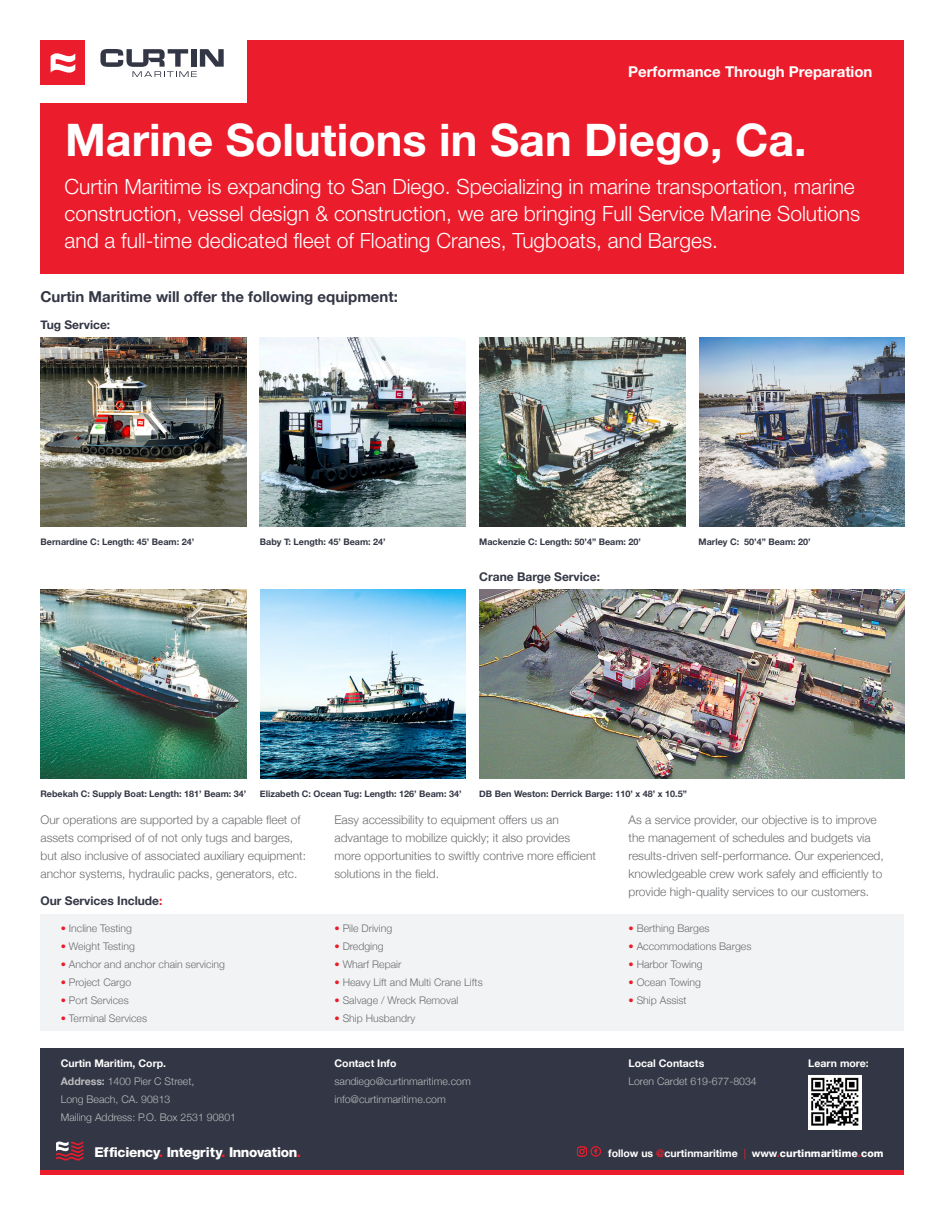
<style>
.page{position:relative;width:945px;height:1215px;background:#fff}
.page>*{position:absolute;margin:0;border:0;box-sizing:border-box;transform-origin:0 0}
.Level_1_Heading{font:700 45px "Helvetica Neue LT Std";color:#fff}
.Level_2_Headings{font:300 21px/27px "Helvetica Neue LT Std";color:#fff}
.Level_3_Headings{font:700 15px "Helvetica Neue";color:#333644}
.Level_5_Heading{font:700 15px "Helvetica Neue LT Std";color:#fff}
.t1{font:800 13.65px "Helvetica Neue LT Std";letter-spacing:-.025em;color:#fff}
.Body_Text_Wt{font:300 12px/18px "Helvetica Neue";color:#6d6e71}
.Level_3_Headings-2{font:700 12px "Helvetica Neue";color:#333644}
.Level_4_Heading{font:300 10.5px "Helvetica Neue";color:#6c6d70}
.Body_Text_Wt-2{font:300 10.5px/18px "Helvetica Neue";color:#bcbdc0}
.Body_Text_Wt-3{font:700 10.5px "Helvetica Neue";color:#fff}
.Level_3_Headings-3{font:700 9px "Helvetica Neue";color:#333644}
.s1{color:#eb1c2b}
.s2{font-weight:700}
.s3{font-weight:400;color:#e6222e}
.s4{color:#eb1f2d}
.s5{font-family:"Helvetica Neue LT Std";font-weight:800}
.s6{font-family:"Helvetica Neue LT Std";font-weight:800;color:#eb1c2b}
</style>
<div class="page">
<div style="left:40px;top:1130px;width:864px;height:40px;background:#333644"></div>
<svg style="left:56px;top:1141px;width:27px;height:20px"></svg>
<hr style="left:40px;top:1170px;width:864px;height:4px;background:#eb1c2b">
<div style="left:40px;top:914px;width:864px;height:116px;background:#f2f3f4"></div>
<div style="left:40px;top:1048px;width:864px;height:90px;background:#333644"></div>
<div style="left:40px;top:40px;width:864px;height:234px;background:#eb1c2b"></div>
<div style="left:27px;top:14px;width:219px;height:89px;background:#fff"></div>
<img style="left:40px;top:338px;width:206px;height:188px">
<img style="left:479px;top:590px;width:425px;height:188px">
<img style="left:40px;top:590px;width:206px;height:188px">
<img style="left:260px;top:338px;width:206px;height:188px">
<img style="left:480px;top:338px;width:205px;height:188px">
<img style="left:699px;top:338px;width:205px;height:188px">
<img style="left:260px;top:590px;width:206px;height:188px">
<div style="left:40px;top:40px;width:45px;height:46px;background:#eb1c2b"></div>
<svg style="left:51px;top:53px;width:24px;height:20px"></svg>
<svg style="left:100px;top:49px;width:124px;height:28px"></svg>
<svg style="left:577px;top:1146px;width:24px;height:11px"></svg>
<img style="left:808px;top:1076px;width:54px;height:54px">
<p class="Level_5_Heading" style="left:628px;top:62px;width:246px">Performance Through Preparation</p>
<p class="Level_1_Heading" style="left:65px;top:112px;width:743px">Marine Solutions in San Diego, Ca.</p>
<p class="Level_2_Headings" style="left:64px;top:172px;width:797px">Curtin Maritime is expanding to San Diego. Specializing in marine transportation, marine construction, vessel design &amp; construction, we are bringing Full Service Marine Solutions and a full-time dedicated fleet of Floating Cranes, Tugboats, and Barges.</p>
<p class="Level_3_Headings" style="left:40px;top:284px;width:359px">Curtin Maritime will offer the following equipment:</p>
<p class="Level_3_Headings-2" style="left:40px;top:315px;width:71px">Tug Service:</p>
<p class="Level_3_Headings-3" style="left:40px;top:534px;width:155px">Bernardine C: Length: 45’ Beam: 24’</p>
<p class="Level_3_Headings-3" style="left:479px;top:534px;width:163px">Mackenzie C: Length: 50’4” Beam: 20’</p>
<p class="Level_3_Headings-3" style="left:699px;top:534px;width:114px">Marley C: 50’4” Beam: 20’</p>
<p class="Level_3_Headings-3" style="left:260px;top:534px;width:127px">Baby T: Length: 45’ Beam: 24’</p>
<p class="Level_3_Headings-2" style="left:479px;top:567px;width:122px">Crane Barge Service:</p>
<p class="Level_3_Headings-3" style="left:40px;top:786px;width:207px">Rebekah C: Supply Boat: Length: 181’ Beam: 34’</p>
<p class="Level_3_Headings-3" style="left:260px;top:786px;width:203px">Elizabeth C: Ocean Tug: Length: 126’ Beam: 34’</p>
<p class="Level_3_Headings-3" style="left:479px;top:786px;width:209px">DB Ben Weston: Derrick Barge: 110’ x 48’ x 10.5”</p>
<p class="Body_Text_Wt" style="left:40px;top:809px;width:267px">Our operations are supported by a capable fleet of assets comprised of of not only tugs and barges, but also inclusive of associated auxiliary equipment: anchor systems, hydraulic packs, generators, etc.</p>
<p class="Body_Text_Wt" style="left:334px;top:809px;width:263px">Easy accessibility to equipment offers us an advantage to mobilize quickly; it also provides more opportunities to swiftly contrive more efficient solutions in the field.</p>
<p class="Level_3_Headings-2" style="left:40px;top:891px;width:124px">Our Services Include<span class="s1">:</span></p>
<p class="Level_4_Heading" style="left:61px;top:919px;width:73px"><span class="s1">•</span> Incline Testing</p>
<p class="Level_4_Heading" style="left:61px;top:937px;width:76px"><span class="s1">•</span> Weight Testing</p>
<p class="Level_4_Heading" style="left:61px;top:955px;width:166px"><span class="s1">•</span> Anchor and anchor chain servicing</p>
<p class="Level_4_Heading" style="left:61px;top:973px;width:72px"><span class="s1">•</span> Project Cargo</p>
<p class="Level_4_Heading" style="left:61px;top:991px;width:70px"><span class="s1">•</span> Port Services</p>
<p class="Level_4_Heading" style="left:61px;top:1009px;width:88px"><span class="s1">•</span> Terminal Services</p>
<p class="Body_Text_Wt-3" style="left:61px;top:1055px;width:107px">Curtin Maritim, Corp.</p>
<p class="Body_Text_Wt-2" style="left:61px;top:1071px;width:135px"><span class="s2">Address:</span> 1400 Pier C Street,</p>
<p class="Body_Text_Wt-2" style="left:61px;top:1089px;width:111px">Long Beach, CA. 90813</p>
<p class="Body_Text_Wt-2" style="left:61px;top:1107px;width:177px">Mailing Address: P.O. Box 2531 90801</p>
<p class="Level_4_Heading" style="left:334px;top:919px;width:59px"><span class="s1">•</span> Pile Driving</p>
<p class="Level_4_Heading" style="left:334px;top:937px;width:51px"><span class="s1">•</span> Dredging</p>
<p class="Level_4_Heading" style="left:334px;top:955px;width:68px"><span class="s1">•</span> Wharf Repair</p>
<p class="Level_4_Heading" style="left:334px;top:973px;width:150px"><span class="s1">•</span> Heavy Lift and Multi Crane Lifts</p>
<p class="Level_4_Heading" style="left:334px;top:991px;width:125px"><span class="s1">•</span> Salvage / Wreck Removal</p>
<p class="Level_4_Heading" style="left:334px;top:1009px;width:82px"><span class="s1">•</span> Ship Husbandry</p>
<p class="Body_Text_Wt-3" style="left:334px;top:1055px;width:64px">Contact Info</p>
<p class="Body_Text_Wt-2" style="left:334px;top:1071px;width:138px">sandiego@curtinmaritime.com info@curtinmaritime.com</p>
<p class="Body_Text_Wt" style="left:628px;top:809px;width:257px">As a service provider, our objective is to improve the management of schedules and budgets via results-driven self-performance. Our experienced, knowledgeable crew work safely and efficiently to provide high-quality services to our customers.</p>
<p class="Level_4_Heading" style="left:628px;top:919px;width:83px"><span class="s1">•</span> Berthing Barges</p>
<p class="Level_4_Heading" style="left:628px;top:937px;width:124px"><span class="s1">•</span> Accommodations Barges</p>
<p class="Level_4_Heading" style="left:628px;top:955px;width:76px"><span class="s1">•</span> Harbor Towing</p>
<p class="Level_4_Heading" style="left:628px;top:973px;width:74px"><span class="s1">•</span> Ocean Towing</p>
<p class="Level_4_Heading" style="left:628px;top:991px;width:60px"><span class="s1">•</span> Ship Assist</p>
<p class="Body_Text_Wt-3" style="left:628px;top:1055px;width:77px">Local Contacts</p>
<p class="Body_Text_Wt-2" style="left:628px;top:1071px;width:130px">Loren Cardet 619-677-8034</p>
<p class="Body_Text_Wt-3" style="left:808px;top:1055px;width:62px">Learn more:</p>
<p class="t1" style="left:94px;top:1144px;width:208px">Efficiency<span class="s1">.</span> Integrity<span class="s1">.</span> Innovation<span class="s1">.</span></p>
<p class="Body_Text_Wt-3" style="left:608px;top:1145px;width:277px">follow us <span class="s1">@</span>curtinmaritime <span class="s3">|</span> www<span class="s4">.</span><span class="s5">curtinmaritime</span><span class="s6">.</span><span class="s5">com</span></p>
</div>
